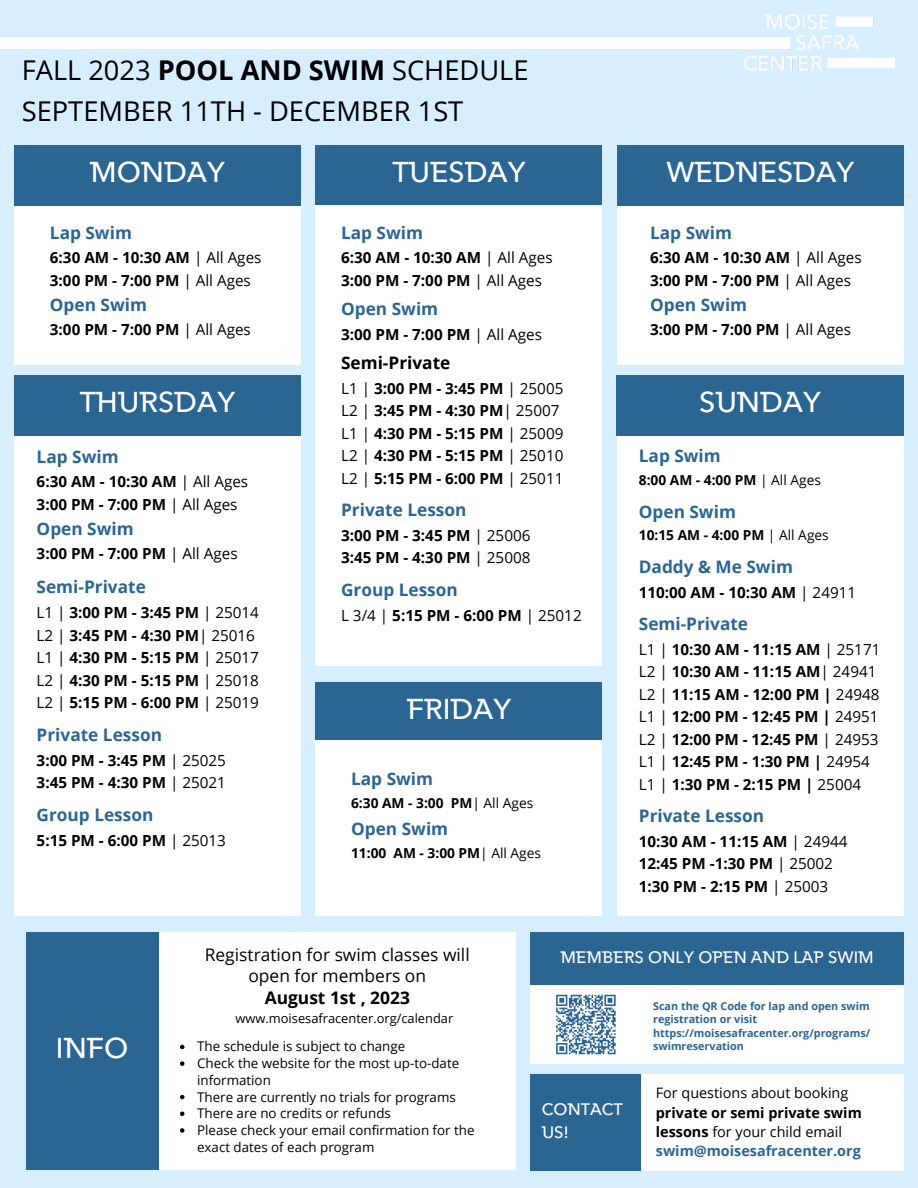
<style>
.page{position:relative;width:918px;height:1188px;background:#d7eeff}
.page>*{position:absolute;margin:0;border:0;box-sizing:border-box;transform-origin:0 0}
.t1{font:28.5px "Avenirfor MSC Bar";color:#fff}
.t2{font:27.3px "Open Sans";color:#000}
.t3{font:17.4px/21.3px "Open Sans";color:#000;text-align:center}
.t4{font:700 17.4px "Open Sans";color:#000}
.t5{font:700 17.25px "Open Sans";color:#2b6592}
.t6{font:700 17.25px "Open Sans";color:#000}
.t7{font:16.5px/22.5px "Avenirfor MSC Bar";color:#fff}
.t8{font:700 15.3px "Open Sans";color:#000}
.t9{font:14.4px/19.2px "Open Sans";color:#000}
.t10{font:700 13.8px "Open Sans";color:#000}
.t11{font:13.35px/16.6px "Open Sans";color:#000}
.t12{font:12.9px "Open Sans";color:#000}
.t13{font:700 10.8px/13.5px "Open Sans";color:#2b6592}
.s1{font-weight:700}
.s2{font-weight:400}
.s3{font-weight:700;color:#2b6592}
</style>
<div class="page">
<img style="left:744px;top:14px;width:151px;height:57px">
<div style="left:0;top:37px;width:790px;height:12px;background:#fff"></div>
<div style="left:159px;top:932px;width:357px;height:238px;background:#fff"></div>
<div style="left:14px;top:145px;width:286px;height:61px;background:#2b6592"></div>
<div style="left:617px;top:145px;width:287px;height:61px;background:#2b6592"></div>
<div style="left:26px;top:932px;width:133px;height:238px;background:#2b6592"></div>
<svg style="left:180px;top:1045px;width:4px;height:4px"></svg>
<svg style="left:180px;top:1061px;width:4px;height:5px"></svg>
<svg style="left:180px;top:1095px;width:4px;height:4px"></svg>
<svg style="left:180px;top:1112px;width:4px;height:4px"></svg>
<svg style="left:180px;top:1128px;width:4px;height:5px"></svg>
<div style="left:316px;top:145px;width:286px;height:61px;background:#2b6592"></div>
<div style="left:641px;top:1074px;width:263px;height:96px;background:#fff"></div>
<div style="left:531px;top:1074px;width:110px;height:96px;background:#2b6592"></div>
<div style="left:14px;top:206px;width:286px;height:158px;background:#fff"></div>
<div style="left:14px;top:436px;width:287px;height:480px;background:#fff"></div>
<div style="left:14px;top:375px;width:286px;height:61px;background:#2b6592"></div>
<div style="left:316px;top:206px;width:286px;height:460px;background:#fff"></div>
<div style="left:316px;top:682px;width:286px;height:61px;background:#2b6592"></div>
<div style="left:617px;top:206px;width:287px;height:158px;background:#fff"></div>
<div style="left:616px;top:375px;width:288px;height:61px;background:#2b6592"></div>
<div style="left:617px;top:436px;width:287px;height:480px;background:#fff"></div>
<div style="left:316px;top:741px;width:286px;height:175px;background:#fff"></div>
<div style="left:531px;top:985px;width:373px;height:79px;background:#fff"></div>
<div style="left:531px;top:932px;width:373px;height:53px;background:#2b6592"></div>
<svg style="left:556px;top:994px;width:60px;height:61px"></svg>
<p class="t2" style="left:22px;top:51px;width:508px">FALL 2023 <span class="s1">POOL AND SWIM</span> SCHEDULE</p>
<p class="t2" style="left:22px;top:92px;width:443px">SEPTEMBER 11TH - DECEMBER 1ST</p>
<p class="t1" style="left:90px;top:154px;width:137px">MONDAY</p>
<p class="t1" style="left:666px;top:154px;width:189px">WEDNESDAY</p>
<p class="t1" style="left:392px;top:154px;width:135px">TUESDAY</p>
<p class="t5" style="left:50px;top:220px;width:83px">Lap Swim</p>
<p class="t8" style="left:50px;top:247px;width:213px">6:30 AM - 10:30 AM <span class="s2">| All Ages</span></p>
<p class="t8" style="left:50px;top:270px;width:202px">3:00 PM - 7:00 PM <span class="s2">| All Ages</span></p>
<p class="t5" style="left:50px;top:292px;width:99px">Open Swim</p>
<p class="t8" style="left:50px;top:319px;width:202px">3:00 PM - 7:00 PM <span class="s2">| All Ages</span></p>
<p class="t1" style="left:80px;top:384px;width:157px">THURSDAY</p>
<p class="t5" style="left:37px;top:444px;width:83px">Lap Swim</p>
<p class="t8" style="left:37px;top:471px;width:213px">6:30 AM - 10:30 AM <span class="s2">| All Ages</span></p>
<p class="t8" style="left:37px;top:494px;width:202px">3:00 PM - 7:00 PM <span class="s2">| All Ages</span></p>
<p class="t5" style="left:37px;top:516px;width:99px">Open Swim</p>
<p class="t8" style="left:37px;top:543px;width:202px">3:00 PM - 7:00 PM <span class="s2">| All Ages</span></p>
<p class="t5" style="left:37px;top:575px;width:111px">Semi-Private</p>
<p class="t8" style="left:37px;top:602px;width:224px"><span class="s2">L1 |</span> 3:00 PM - 3:45 PM <span class="s2">| 25014</span></p>
<p class="t8" style="left:37px;top:624px;width:220px"><span class="s2">L2 |</span> 3:45 PM - 4:30 PM<span class="s2">| 25016</span></p>
<p class="t8" style="left:37px;top:647px;width:224px"><span class="s2">L1 |</span> 4:30 PM - 5:15 PM <span class="s2">| 25017</span></p>
<p class="t8" style="left:37px;top:669px;width:224px"><span class="s2">L2 |</span> 4:30 PM - 5:15 PM <span class="s2">| 25018</span></p>
<p class="t8" style="left:37px;top:692px;width:224px"><span class="s2">L2 |</span> 5:15 PM - 6:00 PM <span class="s2">| 25019</span></p>
<p class="t5" style="left:37px;top:723px;width:127px">Private Lesson</p>
<p class="t8" style="left:37px;top:749px;width:191px">3:00 PM - 3:45 PM <span class="s2">| 25025</span></p>
<p class="t8" style="left:37px;top:772px;width:191px">3:45 PM - 4:30 PM <span class="s2">| 25021</span></p>
<p class="t5" style="left:37px;top:803px;width:118px">Group Lesson</p>
<p class="t8" style="left:37px;top:830px;width:191px">5:15 PM - 6:00 PM <span class="s2">| 25013</span></p>
<p class="t5" style="left:341px;top:220px;width:83px">Lap Swim</p>
<p class="t8" style="left:341px;top:247px;width:213px">6:30 AM - 10:30 AM <span class="s2">| All Ages</span></p>
<p class="t8" style="left:341px;top:270px;width:202px">3:00 PM - 7:00 PM <span class="s2">| All Ages</span></p>
<p class="t5" style="left:341px;top:297px;width:99px">Open Swim</p>
<p class="t8" style="left:341px;top:324px;width:202px">3:00 PM - 7:00 PM <span class="s2">| All Ages</span></p>
<p class="t6" style="left:341px;top:351px;width:111px">Semi-Private</p>
<p class="t8" style="left:341px;top:378px;width:224px"><span class="s2">L1 |</span> 3:00 PM - 3:45 PM <span class="s2">| 25005</span></p>
<p class="t8" style="left:341px;top:400px;width:220px"><span class="s2">L2 |</span> 3:45 PM - 4:30 PM<span class="s2">| 25007</span></p>
<p class="t8" style="left:341px;top:423px;width:224px"><span class="s2">L1 |</span> 4:30 PM - 5:15 PM <span class="s2">| 25009</span></p>
<p class="t8" style="left:341px;top:445px;width:224px"><span class="s2">L2 |</span> 4:30 PM - 5:15 PM <span class="s2">| 25010</span></p>
<p class="t8" style="left:341px;top:468px;width:224px"><span class="s2">L2 |</span> 5:15 PM - 6:00 PM <span class="s2">| 25011</span></p>
<p class="t5" style="left:341px;top:497px;width:127px">Private Lesson</p>
<p class="t8" style="left:341px;top:524px;width:191px">3:00 PM - 3:45 PM <span class="s2">| 25006</span></p>
<p class="t8" style="left:341px;top:547px;width:191px">3:45 PM - 4:30 PM <span class="s2">| 25008</span></p>
<p class="t5" style="left:341px;top:578px;width:118px">Group Lesson</p>
<p class="t8" style="left:341px;top:605px;width:242px"><span class="s2">L 3/4 |</span> 5:15 PM - 6:00 PM <span class="s2">| 25012</span></p>
<p class="t1" style="left:407px;top:691px;width:106px">FRIDAY</p>
<p class="t5" style="left:351px;top:767px;width:83px">Lap Swim</p>
<p class="t10" style="left:351px;top:793px;width:184px">6:30 AM - 3:00 PM<span class="s2">| All Ages</span></p>
<p class="t5" style="left:351px;top:817px;width:99px">Open Swim</p>
<p class="t10" style="left:351px;top:843px;width:191px">11:00 AM - 3:00 PM<span class="s2">| All Ages</span></p>
<p class="t5" style="left:650px;top:220px;width:83px">Lap Swim</p>
<p class="t8" style="left:650px;top:247px;width:213px">6:30 AM - 10:30 AM <span class="s2">| All Ages</span></p>
<p class="t8" style="left:650px;top:270px;width:202px">3:00 PM - 7:00 PM <span class="s2">| All Ages</span></p>
<p class="t5" style="left:650px;top:292px;width:99px">Open Swim</p>
<p class="t8" style="left:650px;top:319px;width:202px">3:00 PM - 7:00 PM <span class="s2">| All Ages</span></p>
<p class="t1" style="left:699px;top:384px;width:123px">SUNDAY</p>
<p class="t5" style="left:639px;top:444px;width:83px">Lap Swim</p>
<p class="t10" style="left:639px;top:470px;width:184px">8:00 AM - 4:00 PM <span class="s2">| All Ages</span></p>
<p class="t5" style="left:639px;top:499px;width:99px">Open Swim</p>
<p class="t10" style="left:639px;top:525px;width:191px">10:15 AM - 4:00 PM <span class="s2">| All Ages</span></p>
<p class="t5" style="left:639px;top:554px;width:156px">Daddy &amp; Me Swim</p>
<p class="t8" style="left:639px;top:581px;width:219px">110:00 AM - 10:30 AM <span class="s2">| 24911</span></p>
<p class="t5" style="left:639px;top:612px;width:111px">Semi-Private</p>
<p class="t8" style="left:639px;top:638px;width:243px"><span class="s2">L1 |</span> 10:30 AM - 11:15 AM <span class="s2">| 25171</span></p>
<p class="t8" style="left:639px;top:661px;width:239px"><span class="s2">L2 |</span> 10:30 AM - 11:15 AM<span class="s2">| 24941</span></p>
<p class="t8" style="left:639px;top:683px;width:242px"><span class="s2">L2 |</span> 11:15 AM - 12:00 PM | <span class="s2">24948</span></p>
<p class="t8" style="left:639px;top:706px;width:241px"><span class="s2">L1 |</span> 12:00 PM - 12:45 PM | <span class="s2">24951</span></p>
<p class="t8" style="left:639px;top:728px;width:241px"><span class="s2">L2 |</span> 12:00 PM - 12:45 PM <span class="s2">| 24953</span></p>
<p class="t8" style="left:639px;top:751px;width:233px"><span class="s2">L1 |</span> 12:45 PM - 1:30 PM | <span class="s2">24954</span></p>
<p class="t8" style="left:639px;top:773px;width:224px"><span class="s2">L1 |</span> 1:30 PM - 2:15 PM | <span class="s2">25004</span></p>
<p class="t5" style="left:639px;top:804px;width:127px">Private Lesson</p>
<p class="t8" style="left:639px;top:831px;width:210px">10:30 AM - 11:15 AM <span class="s2">| 24944</span></p>
<p class="t8" style="left:639px;top:853px;width:196px">12:45 PM -1:30 PM <span class="s2">| 25002</span></p>
<p class="t8" style="left:639px;top:876px;width:191px">1:30 PM - 2:15 PM <span class="s2">| 25003</span></p>
<p class="t3" style="left:205px;top:944px;width:266px">Registration for swim classes will open for members on</p>
<p class="t4" style="left:265px;top:985px;width:147px">August 1st , 2023</p>
<p class="t12" style="left:236px;top:1010px;width:219px">www.moisesafracenter.org/calendar</p>
<p class="t1" style="left:56px;top:1030px;width:74px">INFO</p>
<p class="t11" style="left:197px;top:1038px;width:210px">The schedule is subject to change</p>
<p class="t11" style="left:197px;top:1055px;width:264px">Check the website for the most up-to-date information</p>
<p class="t11" style="left:197px;top:1088px;width:260px">There are currently no trials for programs</p>
<p class="t11" style="left:197px;top:1105px;width:195px">There are no credits or refunds</p>
<p class="t11" style="left:197px;top:1121px;width:279px">Please check your email confirmation for the exact dates of each program</p>
<p class="t7" style="left:560px;top:946px;width:315px">MEMBERS ONLY OPEN AND LAP SWIM</p>
<p class="t13" style="left:653px;top:999px;width:219px">Scan the QR Code for lap and open swim registration or visit https://moisesafracenter.org/programs/ swimreservation</p>
<p class="t7" style="left:542px;top:1099px;width:83px">CONTACT<br>US!</p>
<p class="t9" style="left:656px;top:1083px;width:207px">For questions about booking <span class="s1">private or semi private swim lessons</span> for your child email <span class="s3">swim@moisesafracenter.org</span></p>
</div>
